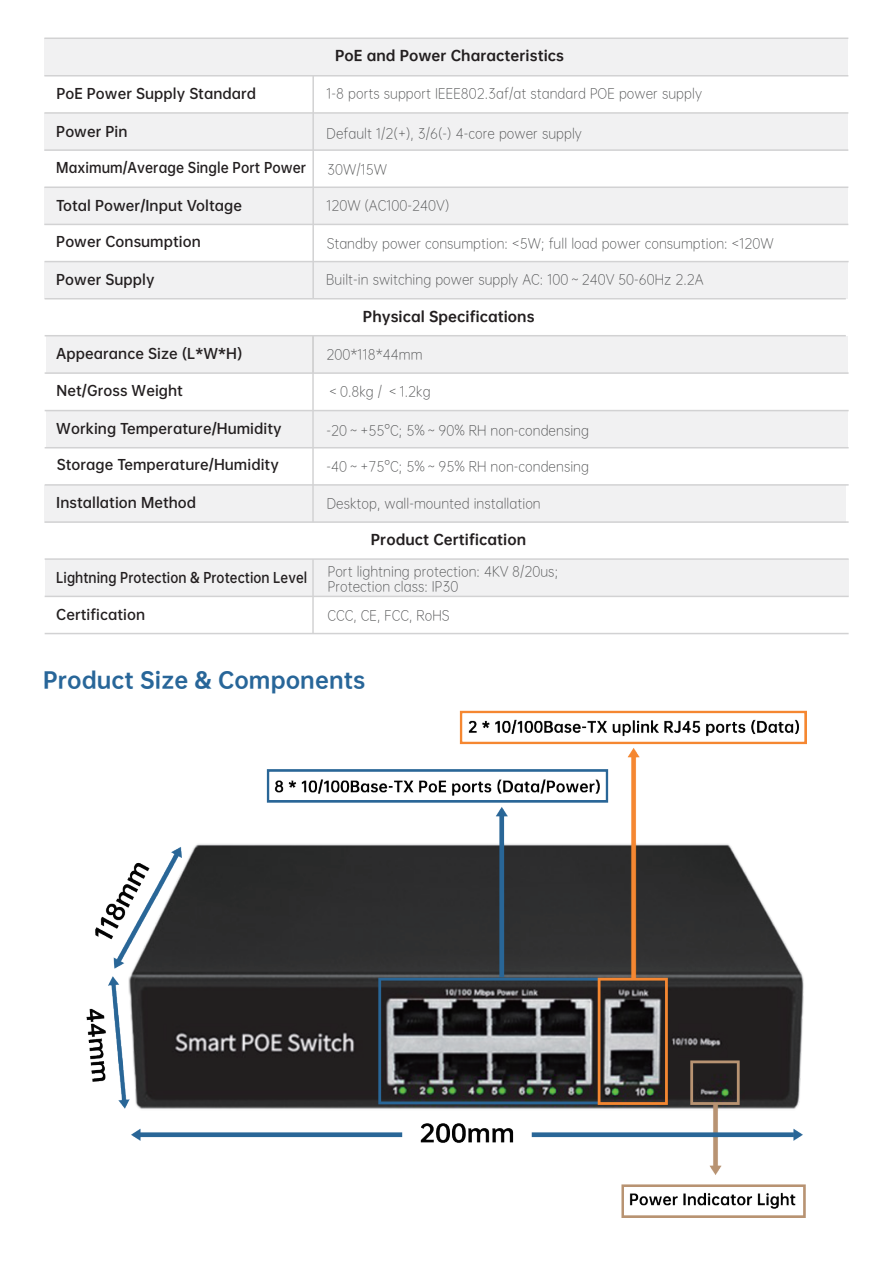
<style>
.page{position:relative;width:893px;height:1263px;background:#fff}
.page>*{position:absolute;margin:0;border:0;box-sizing:border-box;transform-origin:0 0}
.t1{font:21px "OPPO Sans H";letter-spacing:.005em;color:#286699}
.t2{font:13.5px/15px "OPPO Sans L";letter-spacing:.005em;color:#4a4b4c}
.t3{font:13.5px "OPPO Sans B";letter-spacing:.005em;color:#231f20}
.t4{font:13.5px "OPPO Sans H";letter-spacing:.005em;color:#231f20}
.t5{font:13.5px "OPPO Sans B";letter-spacing:.005em;color:#231f20;scale:.9 1}
.t6{font:13.5px "OPPO Sans B";letter-spacing:.005em;color:#231f20;scale:.93 1}
</style>
<div class="page">
<hr style="left:45px;top:633px;width:804px;height:1px;background:#d2d2d3">
<div style="left:45px;top:485px;width:801px;height:37px;background:#f1f1f2"></div>
<div style="left:45px;top:559px;width:803px;height:37px;background:#f1f1f2"></div>
<div style="left:46px;top:411px;width:801px;height:37px;background:#f1f1f2"></div>
<hr style="left:45px;top:521px;width:804px;height:2px;background:#d2d2d3">
<hr style="left:45px;top:596px;width:804px;height:1px;background:#d2d2d3">
<hr style="left:45px;top:410px;width:804px;height:1px;background:#d2d2d3">
<hr style="left:45px;top:447px;width:804px;height:1px;background:#d2d2d3">
<hr style="left:45px;top:484px;width:804px;height:2px;background:#d2d2d3">
<hr style="left:312px;top:336px;width:2px;height:186px;background:#d2d2d3">
<hr style="left:312px;top:559px;width:2px;height:74px;background:#d2d2d3">
<div style="left:46px;top:336px;width:801px;height:37px;background:#f1f1f2"></div>
<div style="left:45px;top:262px;width:803px;height:37px;background:#f1f1f2"></div>
<div style="left:45px;top:187px;width:803px;height:37px;background:#f1f1f2"></div>
<div style="left:45px;top:113px;width:803px;height:37px;background:#f1f1f2"></div>
<div style="left:45px;top:38px;width:803px;height:37px;background:#f1f1f2"></div>
<hr style="left:45px;top:372px;width:804px;height:2px;background:#d2d2d3">
<hr style="left:45px;top:261px;width:804px;height:1px;background:#d2d2d3">
<hr style="left:45px;top:298px;width:801px;height:1px;background:#d2d2d3">
<hr style="left:44px;top:186px;width:804px;height:2px;background:#d2d2d3">
<hr style="left:44px;top:224px;width:804px;height:1px;background:#d2d2d3">
<hr style="left:44px;top:75px;width:804px;height:2px;background:#d2d2d3">
<hr style="left:44px;top:38px;width:804px;height:1px;background:#d2d2d3">
<hr style="left:44px;top:112px;width:804px;height:2px;background:#d2d2d3">
<hr style="left:44px;top:149px;width:804px;height:2px;background:#d2d2d3">
<hr style="left:312px;top:76px;width:2px;height:223px;background:#d2d2d3">
<hr style="left:45px;top:558px;width:804px;height:2px;background:#d2d2d3">
<hr style="left:45px;top:335px;width:801px;height:1px;background:#d2d2d3">
<img style="left:86px;top:711px;width:721px;height:506px">
<p class="t3" style="left:56px;top:82px;width:201px">PoE Power Supply Standard</p>
<p class="t4" style="left:335px;top:44px;width:230px">PoE and Power Characteristics</p>
<p class="t2" style="left:326px;top:85px;width:377px">1-8 ports support IEEE802.3af/at standard POE power supply</p>
<p class="t3" style="left:56px;top:120px;width:73px">Power Pin</p>
<p class="t2" style="left:326px;top:125px;width:257px">Default 1/2(+), 3/6(-) 4-core power supply</p>
<p class="t6" style="left:56px;top:156px;width:270px">Maximum/Average Single Port Power</p>
<p class="t2" style="left:327px;top:161px;width:62px">30W/15W</p>
<p class="t2" style="left:327px;top:197px;width:124px">120W (AC100-240V)</p>
<p class="t2" style="left:327px;top:235px;width:449px">Standby power consumption: &lt;5W; full load power consumption: &lt;120W</p>
<p class="t3" style="left:56px;top:268px;width:100px">Power Supply</p>
<p class="t3" style="left:56px;top:194px;width:187px">Total Power/Input Voltage</p>
<p class="t3" style="left:56px;top:230px;width:146px">Power Consumption</p>
<p class="t2" style="left:326px;top:272px;width:379px">Built-in switching power supply AC: 100～240V 50-60Hz 2.2A</p>
<p class="t4" style="left:363px;top:305px;width:173px">Physical Specifications</p>
<p class="t3" style="left:56px;top:342px;width:188px">Appearance Size (L*W*H)</p>
<p class="t2" style="left:326px;top:346px;width:98px">200*118*44mm</p>
<p class="t3" style="left:57px;top:379px;width:128px">Net/Gross Weight</p>
<p class="t2" style="left:326px;top:383px;width:106px">＜0.8kg / ＜1.2kg</p>
<p class="t3" style="left:56px;top:417px;width:227px">Working Temperature/Humidity</p>
<p class="t2" style="left:326px;top:422px;width:264px">-20～+55°C; 5%～90% RH non-condensing</p>
<p class="t3" style="left:57px;top:453px;width:224px">Storage Temperature/Humidity</p>
<p class="t2" style="left:326px;top:458px;width:264px">-40～+75°C; 5%～95% RH non-condensing</p>
<p class="t3" style="left:56px;top:491px;width:141px">Installation Method</p>
<p class="t2" style="left:327px;top:496px;width:216px">Desktop, wall-mounted installation</p>
<p class="t4" style="left:371px;top:527px;width:157px">Product Certification</p>
<p class="t5" style="left:56px;top:565px;width:280px">Lightning Protection &amp; Protection Level</p>
<p class="t2" style="left:328px;top:563px;width:232px">Port lightning protection: 4KV 8/20us;<br>Protection class: IP30</p>
<p class="t3" style="left:56px;top:603px;width:90px">Certification</p>
<p class="t2" style="left:328px;top:607px;width:124px">CCC, CE, FCC, RoHS</p>
<h1 class="t1" style="left:43px;top:661px;width:324px">Product Size &amp; Components</h1>
</div>
